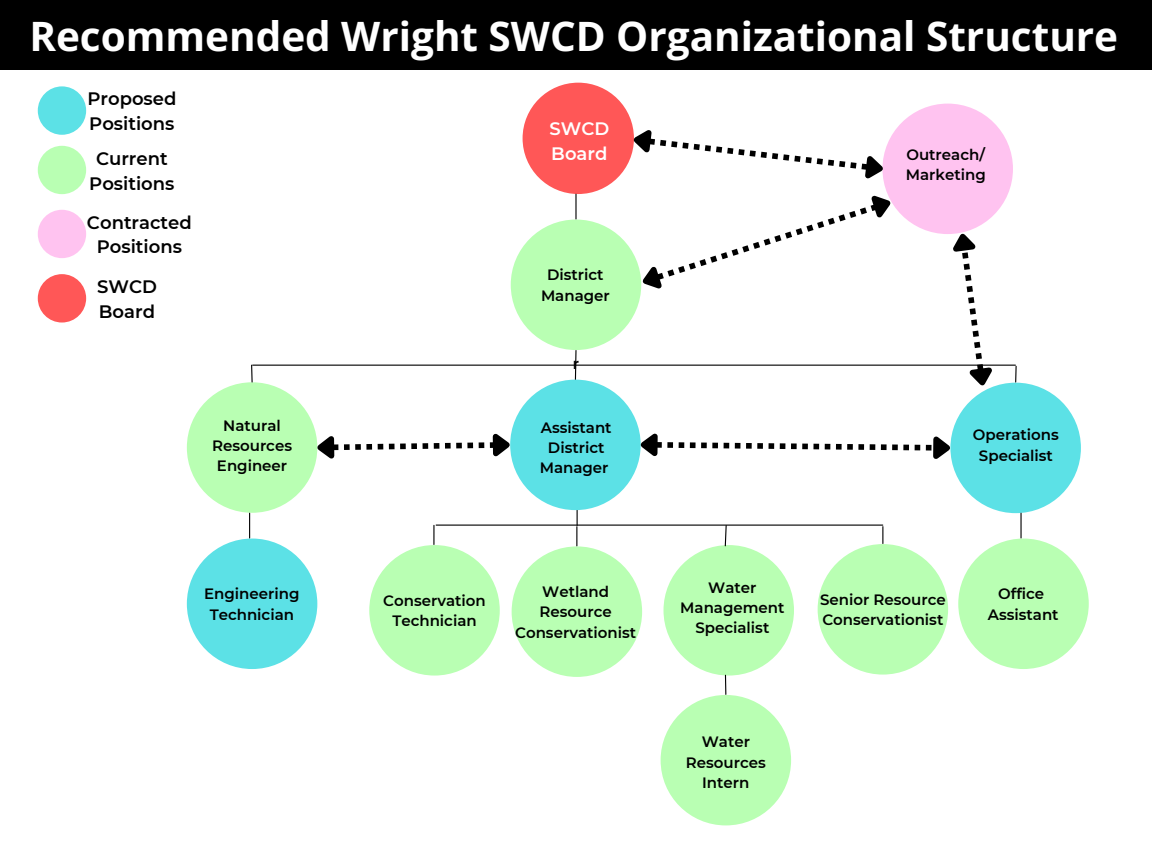
<style>
.page{position:relative;width:1152px;height:864px;background:#fff}
.page>*{position:absolute;margin:0;border:0;box-sizing:border-box;transform-origin:0 0}
.t1{font:700 40.5px "Open Sans";color:#fff}
.t2{font:600 18px/24.8px "Montserrat";color:#000}
.t3{font:600 18px/24.8px "Montserrat";color:#fff}
.t4{font:600 15px/20.2px "Montserrat";color:#000;text-align:center}
</style>
<div class="page">
<div style="left:0;top:0;width:1152px;height:70px;background:#000"></div>
<div style="left:523px;top:83px;width:111px;height:111px;background:#ff5757;border-radius:50%"></div>
<div style="left:187px;top:539px;width:130px;height:130px;background:#5ce1e6;border-radius:50%"></div>
<div style="left:187px;top:382px;width:130px;height:131px;background:#b9ffb3;border-radius:50%"></div>
<div style="left:661px;top:695px;width:130px;height:130px;background:#b9ffb3;border-radius:50%"></div>
<div style="left:664px;top:545px;width:130px;height:131px;background:#b9ffb3;border-radius:50%"></div>
<div style="left:511px;top:220px;width:130px;height:130px;background:#b9ffb3;border-radius:50%"></div>
<div style="left:882px;top:104px;width:131px;height:130px;background:#ffc3f0;border-radius:50%"></div>
<div style="left:950px;top:383px;width:131px;height:130px;background:#5ce1e6;border-radius:50%"></div>
<svg style="left:249px;top:513px;width:1px;height:25px"></svg>
<svg style="left:725px;top:675px;width:1px;height:19px"></svg>
<hr style="left:575px;top:194px;width:2px;height:25px;background:#000">
<svg style="left:574px;top:350px;width:3px;height:30px"></svg>
<div style="left:510px;top:380px;width:131px;height:130px;background:#5ce1e6;border-radius:50%"></div>
<hr style="left:253px;top:365px;width:762px;height:1px;background:#000">
<svg style="left:250px;top:364px;width:3px;height:19px"></svg>
<svg style="left:1015px;top:366px;width:2px;height:16px"></svg>
<svg style="left:314px;top:428px;width:200px;height:39px"></svg>
<svg style="left:636px;top:428px;width:318px;height:40px"></svg>
<div style="left:512px;top:546px;width:130px;height:131px;background:#b9ffb3;border-radius:50%"></div>
<div style="left:369px;top:545px;width:131px;height:131px;background:#b9ffb3;border-radius:50%"></div>
<hr style="left:436px;top:525px;width:447px;height:1px;background:#000">
<svg style="left:724px;top:524px;width:3px;height:23px"></svg>
<svg style="left:576px;top:510px;width:2px;height:36px"></svg>
<svg style="left:433px;top:525px;width:2px;height:19px"></svg>
<svg style="left:625px;top:123px;width:278px;height:180px"></svg>
<svg style="left:945px;top:225px;width:58px;height:169px"></svg>
<div style="left:818px;top:544px;width:130px;height:131px;background:#b9ffb3;border-radius:50%"></div>
<svg style="left:882px;top:527px;width:1px;height:17px"></svg>
<div style="left:958px;top:539px;width:131px;height:130px;background:#b9ffb3;border-radius:50%"></div>
<hr style="left:1020px;top:513px;width:2px;height:25px;background:#000">
<div style="left:38px;top:86px;width:48px;height:49px;background:#5ce1e6;border-radius:50%"></div>
<div style="left:38px;top:146px;width:48px;height:48px;background:#b9ffb3;border-radius:50%"></div>
<div style="left:38px;top:210px;width:48px;height:48px;background:#ffc3f0;border-radius:50%"></div>
<div style="left:38px;top:274px;width:48px;height:49px;background:#ff5757;border-radius:50%"></div>
<h1 class="t1" style="left:29px;top:7px;width:1090px">Recommended Wright SWCD Organizational Structure</h1>
<p class="t2" style="left:87px;top:86px;width:91px">Proposed<br>Positions</p>
<p class="t2" style="left:89px;top:146px;width:87px;text-align:center">Current<br>Positions</p>
<p class="t2" style="left:87px;top:210px;width:106px;text-align:center">Contracted<br>Positions</p>
<p class="t2" style="left:97px;top:274px;width:61px">SWCD<br>Board</p>
<p class="t4" style="left:212px;top:415px;width:81px">Natural<br>Resources<br>Engineer</p>
<p class="t4" style="left:204px;top:584px;width:97px">Engineering<br>Technician</p>
<p class="t3" style="left:549px;top:116px;width:61px">SWCD<br>Board</p>
<p class="t4" style="left:541px;top:265px;width:70px">District<br>Manager</p>
<p class="t4" style="left:573px;top:353px;width:8px">r</p>
<p class="t4" style="left:540px;top:417px;width:73px">Assistant<br>District<br>Manager</p>
<p class="t4" style="left:906px;top:145px;width:81px;text-align:left">Outreach/<br>Marketing</p>
<p class="t4" style="left:973px;top:425px;width:88px">Operations<br>Specialist</p>
<p class="t4" style="left:680px;top:577px;width:106px">Water<br>Management<br>Specialist</p>
<p class="t4" style="left:515px;top:582px;width:123px">Wetland<br>Resource<br>Conservationist</p>
<p class="t4" style="left:383px;top:590px;width:104px">Conservation<br>Technician</p>
<p class="t4" style="left:820px;top:589px;width:127px;text-align:left">Senior Resource<br>Conservationist</p>
<p class="t4" style="left:988px;top:584px;width:72px">Office<br>Assistant</p>
<p class="t4" style="left:686px;top:732px;width:81px">Water<br>Resources<br>Intern</p>
</div>
